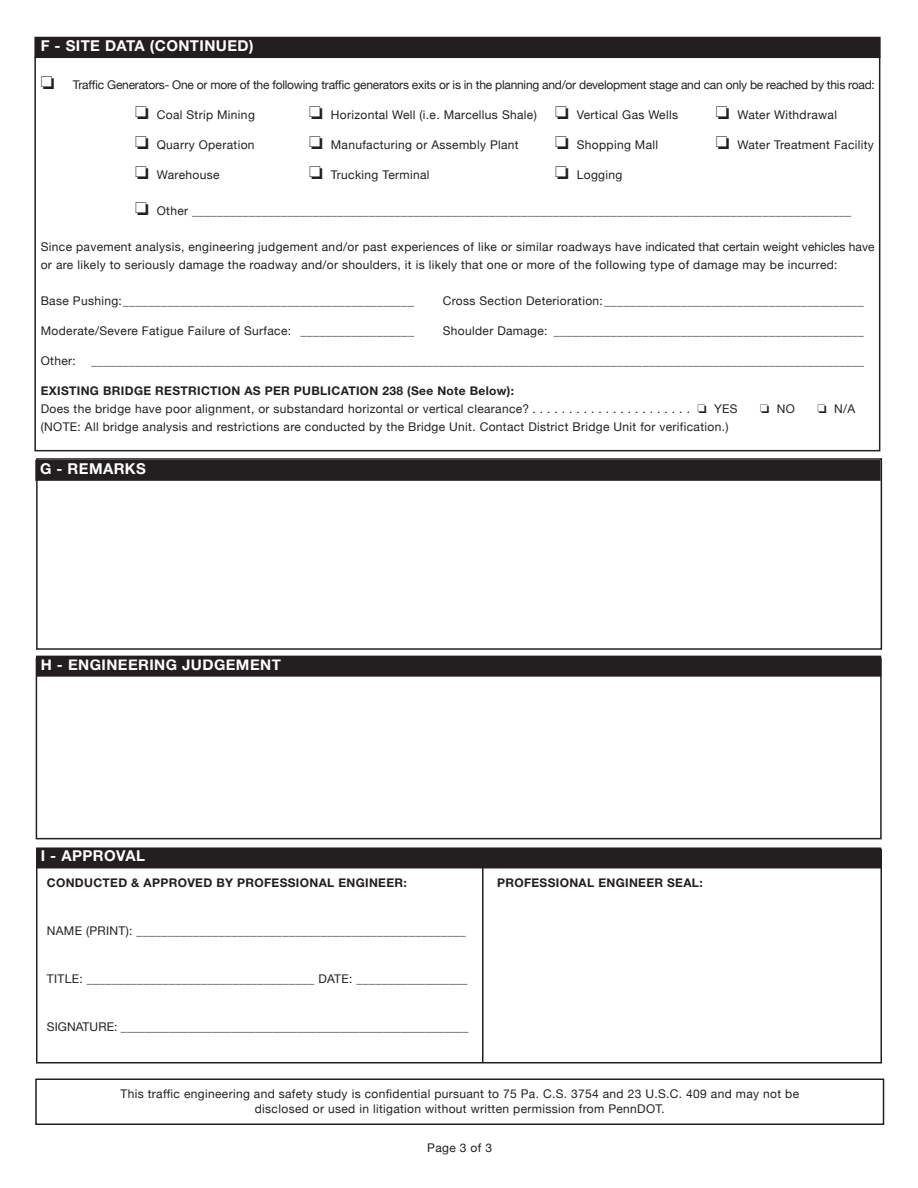
<style>
.page{position:relative;width:918px;height:1188px;background:#fff}
.page>*{position:absolute;margin:0;border:0;box-sizing:border-box;transform-origin:0 0}
.t1{font:700 15px "Helvetica Neue";letter-spacing:.03em;color:#fff}
.t2{font:12px/18px "Helvetica Neue";letter-spacing:.03em;color:#231f20}
.t3{font:12px "Helvetica Neue";letter-spacing:-.02em;color:#231f20}
.t4{font:700 12px "Helvetica Neue";letter-spacing:.03em;color:#231f20}
.t5{font:12px "Helvetica Neue";letter-spacing:.01em;color:#231f20}
</style>
<div class="page">
<div style="left:34px;top:37px;width:847px;height:21px;background:#231f20"></div>
<div style="left:34px;top:57px;width:846px;height:394px;border:2px solid #231f20"></div>
<div style="left:36px;top:656px;width:845px;height:21px;background:#231f20"></div>
<div style="left:36px;top:847px;width:845px;height:21px;background:#231f20"></div>
<div style="left:36px;top:849px;width:846px;height:215px;border:2px solid #231f20"></div>
<div style="left:35px;top:1078px;width:849px;height:47px;border:2px solid #231f20"></div>
<div style="left:35px;top:460px;width:846px;height:21px;background:#231f20"></div>
<div style="left:36px;top:658px;width:846px;height:181px;border:2px solid #231f20"></div>
<div style="left:36px;top:458px;width:846px;height:192px;border:2px solid #231f20"></div>
<hr style="left:482px;top:865px;width:2px;height:197px;background:#231f20">
<p class="t1" style="left:41px;top:37px;width:214px">F - SITE DATA (CONTINUED)</p>
<p class="t3" style="left:41px;top:78px;width:836px">□ Traffic Generators- One or more of the following traffic generators exits or is in the planning and/or development stage and can only be reached by this road:</p>
<p class="t2" style="left:135px;top:106px;width:121px">□ Coal Strip Mining</p>
<p class="t2" style="left:309px;top:106px;width:370px">□ Horizontal Well (i.e. Marcellus Shale) □ Vertical Gas Wells</p>
<p class="t2" style="left:716px;top:106px;width:123px">□ Water Withdrawal</p>
<p class="t2" style="left:135px;top:136px;width:121px">□ Quarry Operation</p>
<p class="t2" style="left:309px;top:136px;width:211px">□ Manufacturing or Assembly Plant</p>
<p class="t2" style="left:555px;top:136px;width:104px">□ Shopping Mall</p>
<p class="t2" style="left:716px;top:136px;width:160px">□ Water Treatment Facility</p>
<p class="t2" style="left:135px;top:166px;width:86px">□ Warehouse</p>
<p class="t2" style="left:309px;top:166px;width:122px">□ Trucking Terminal</p>
<p class="t2" style="left:555px;top:166px;width:69px">□ Logging</p>
<p class="t2" style="left:135px;top:202px;width:717px">□ Other ________________________________________________________________________________________________________</p>
<p class="t2" style="left:41px;top:238px;width:835px">Since pavement analysis, engineering judgement and/or past experiences of like or similar roadways have indicated that certain weight vehicles have or are likely to seriously damage the roadway and/or shoulders, it is likely that one or more of the following type of damage may be incurred:</p>
<p class="t2" style="left:41px;top:292px;width:375px">Base Pushing:______________________________________________</p>
<p class="t2" style="left:443px;top:292px;width:423px">Cross Section Deterioration:_________________________________________</p>
<p class="t2" style="left:41px;top:322px;width:375px">Moderate/Severe Fatigue Failure of Surface: __________________</p>
<p class="t2" style="left:443px;top:322px;width:423px">Shoulder Damage: _________________________________________________</p>
<p class="t2" style="left:41px;top:352px;width:37px">Other:</p>
<p class="t2" style="left:91px;top:352px;width:774px">__________________________________________________________________________________________________________________________</p>
<p class="t4" style="left:41px;top:384px;width:475px">EXISTING BRIDGE RESTRICTION AS PER PUBLICATION 238 (See Note Below):</p>
<p class="t2" style="left:41px;top:400px;width:494px">Does the bridge have poor alignment, or substandard horizontal or vertical clearance?.......................</p>
<p class="t2" style="left:697px;top:400px;width:42px">□ YES</p>
<p class="t2" style="left:760px;top:400px;width:36px">□ NO</p>
<p class="t2" style="left:817px;top:400px;width:39px">□ N/A</p>
<p class="t2" style="left:41px;top:418px;width:689px">(NOTE: All bridge analysis and restrictions are conducted by the Bridge Unit. Contact District Bridge Unit for verification.)</p>
<p class="t1" style="left:40px;top:459px;width:107px">G - REMARKS</p>
<p class="t1" style="left:41px;top:655px;width:242px">H - ENGINEERING JUDGEMENT</p>
<p class="t1" style="left:41px;top:846px;width:106px">I - APPROVAL</p>
<p class="t4" style="left:47px;top:875px;width:362px">CONDUCTED &amp; APPROVED BY PROFESSIONAL ENGINEER:</p>
<p class="t2" style="left:47px;top:922px;width:420px">NAME (PRINT): ____________________________________________________</p>
<p class="t2" style="left:47px;top:970px;width:422px">TITLE: ____________________________________ DATE: __________________</p>
<p class="t5" style="left:47px;top:1020px;width:423px">SIGNATURE: _________________________________________________________</p>
<p class="t4" style="left:497px;top:875px;width:207px">PROFESSIONAL ENGINEER SEAL:</p>
<p class="t2" style="left:121px;top:1087px;width:680px;line-height:14.4px;text-align:center">This traffic engineering and safety study is confidential pursuant to 75 Pa. C.S. 3754 and 23 U.S.C. 409 and may not be disclosed or used in litigation without written permission from PennDOT.</p>
<p class="t2" style="left:427px;top:1139px;width:66px">Page 3 of 3</p>
</div>
